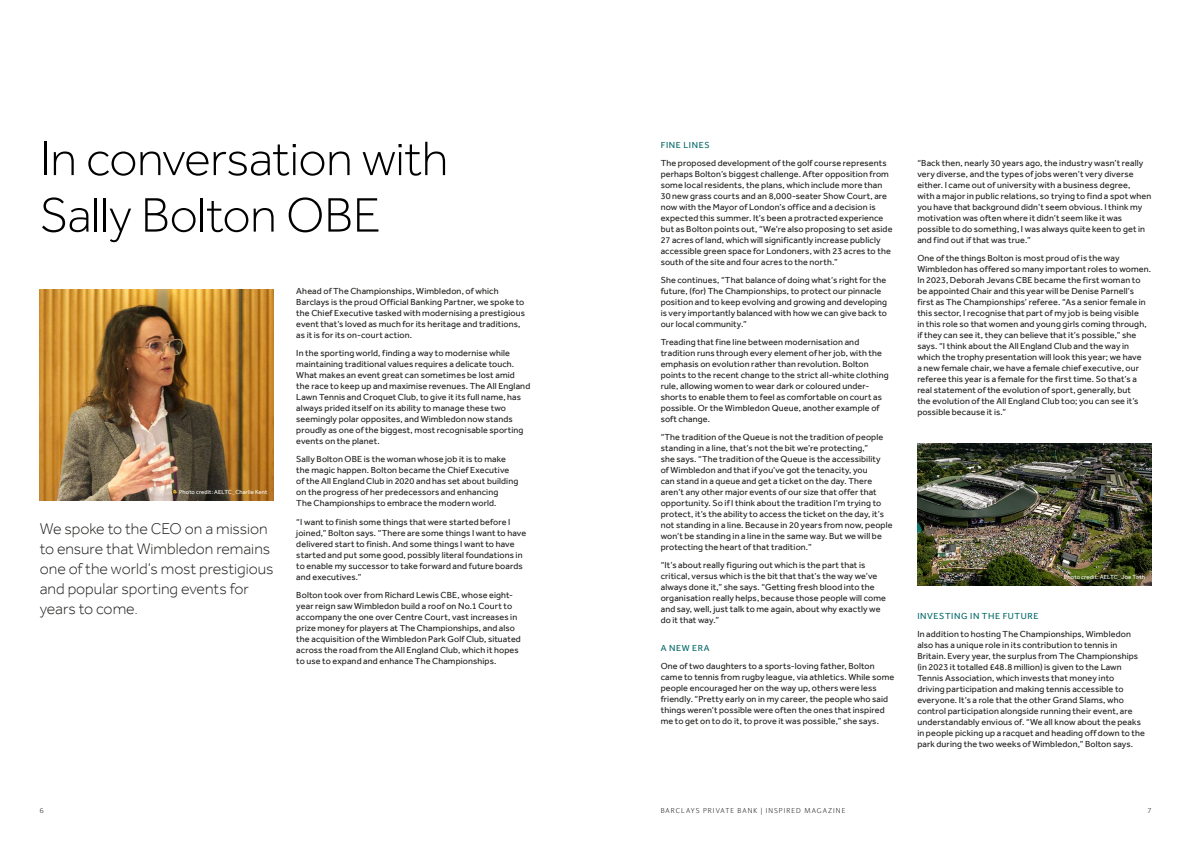
<style>
.page{position:relative;width:1191px;height:842px;background:#fff}
.page>*{position:absolute;margin:0;border:0;box-sizing:border-box;transform-origin:0 0}
.t1{font:300 50px/56.5px "Barclays Effra";letter-spacing:-.01em;color:#000}
.t2{font:300 16px/20px "Barclays Effra";color:#1d1d1b}
.t3{font:9px/11px "Barclays Effra";letter-spacing:.015em;color:#1d1d1b}
.t4{font:9px "Barclays Effra";letter-spacing:.07em;color:#066}
.t5{font:300 7px "Expert Sans";letter-spacing:.15em;color:#1d1d1b}
.t6{font:6px "Barclays Effra";letter-spacing:.015em;color:#fff}
</style>
<div class="page">
<img style="left:40px;top:289px;width:234px;height:211px">
<img style="left:917px;top:443px;width:234px;height:142px">
<h1 class="t1" style="left:40px;top:130px;width:410px">In conversation with<br>Sally Bolton OBE</h1>
<p class="t6" style="left:179px;top:488px;width:90px">Photo credit: AELTC_Charlie Kent</p>
<h2 class="t2" style="left:40px;top:518px;width:235px">We spoke to the CEO on a mission to ensure that Wimbledon remains one of the world’s most prestigious and popular sporting events for years to come.</h2>
<p class="t3" style="left:296px;top:286px;width:230px">Ahead of The Championships, Wimbledon, of which Barclays is the proud Official Banking Partner, we spoke to the Chief Executive tasked with modernising a prestigious event that’s loved as much for its heritage and traditions, as it is for its on-court action.</p>
<p class="t3" style="left:296px;top:348px;width:235px">In the sporting world, finding a way to modernise while maintaining traditional values requires a delicate touch.<br>What makes an event great can sometimes be lost amid the race to keep up and maximise revenues. The All England Lawn Tennis and Croquet Club, to give it its full name, has always prided itself on its ability to manage these two seemingly polar opposites, and Wimbledon now stands proudly as one of the biggest, most recognisable sporting events on the planet.</p>
<p class="t3" style="left:296px;top:454px;width:223px">Sally Bolton OBE is the woman whose job it is to make the magic happen. Bolton became the Chief Executive of the All England Club in 2020 and has set about building on the progress of her predecessors and enhancing<br>The Championships to embrace the modern world.</p>
<p class="t3" style="left:296px;top:516px;width:231px">“I want to finish some things that were started before I joined,” Bolton says. “There are some things I want to have delivered start to finish. And some things I want to have started and put some good, possibly literal foundations in to enable my successor to take forward and future boards and executives.”</p>
<p class="t3" style="left:296px;top:589px;width:226px">Bolton took over from Richard Lewis CBE, whose eight&shy;year reign saw Wimbledon build a roof on No.1 Court to accompany the one over Centre Court, vast increases in prize money for players at The Championships, and also the acquisition of the Wimbledon Park Golf Club, situated across the road from the All England Club, which it hopes to use to expand and enhance The Championships.</p>
<p class="t4" style="left:660px;top:139px;width:51px">FINE LINES</p>
<p class="t3" style="left:660px;top:157px;width:233px">The proposed development of the golf course represents perhaps Bolton’s biggest challenge. After opposition from some local residents, the plans, which include more than 30 new grass courts and an 8,000-seater Show Court, are now with the Mayor of London’s office and a decision is expected this summer. It’s been a protracted experience but as Bolton points out, “We’re also proposing to set aside 27 acres of land, which will significantly increase publicly accessible green space for Londoners, with 23 acres to the south of the site and four acres to the north.”</p>
<p class="t3" style="left:660px;top:274px;width:228px">She continues, “That balance of doing what’s right for the future, (for) The Championships, to protect our pinnacle position and to keep evolving and growing and developing is very importantly balanced with how we can give back to our local community.”</p>
<p class="t3" style="left:660px;top:336px;width:229px">Treading that fine line between modernisation and tradition runs through every element of her job, with the emphasis on evolution rather than revolution. Bolton points to the recent change to the strict all-white clothing rule, allowing women to wear dark or coloured under&shy;shorts to enable them to feel as comfortable on court as possible. Or the Wimbledon Queue, another example of soft change.</p>
<p class="t3" style="left:660px;top:431px;width:233px">“The tradition of the Queue is not the tradition of people standing in a line, that’s not the bit we’re protecting,”<br>she says. “The tradition of the Queue is the accessibility<br>of Wimbledon and that if you’ve got the tenacity, you<br>can stand in a queue and get a ticket on the day. There aren’t any other major events of our size that offer that opportunity. So if I think about the tradition I’m trying to protect, it’s the ability to access the ticket on the day, it’s not standing in a line. Because in 20 years from now, people won’t be standing in a line in the same way. But we will be protecting the heart of that tradition.”</p>
<p class="t3" style="left:660px;top:559px;width:227px">“It’s about really figuring out which is the part that is critical, versus which is the bit that that’s the way we’ve always done it,” she says. “Getting fresh blood into the organisation really helps, because those people will come and say, well, just talk to me again, about why exactly we do it that way.”</p>
<p class="t4" style="left:660px;top:643px;width:50px">A NEW ERA</p>
<p class="t3" style="left:660px;top:661px;width:235px">One of two daughters to a sports-loving father, Bolton came to tennis from rugby league, via athletics. While some people encouraged her on the way up, others were less friendly. “Pretty early on in my career, the people who said things weren’t possible were often the ones that inspired me to get on to do it, to prove it was possible,” she says.</p>
<p class="t3" style="left:917px;top:157px;width:235px">“Back then, nearly 30 years ago, the industry wasn’t really very diverse, and the types of jobs weren’t very diverse either. I came out of university with a business degree,<br>with a major in public relations, so trying to find a spot when you have that background didn’t seem obvious. I think my motivation was often where it didn’t seem like it was possible to do something, I was always quite keen to get in and find out if that was true.”</p>
<p class="t3" style="left:917px;top:252px;width:235px">One of the things Bolton is most proud of is the way Wimbledon has offered so many important roles to women.<br>In 2023, Deborah Jevans CBE became the first woman to be appointed Chair and this year will be Denise Parnell’s first as The Championships’ referee. “As a senior female in this sector, I recognise that part of my job is being visible<br>in this role so that women and young girls coming through, if they can see it, they can believe that it’s possible,” she says. “I think about the All England Club and the way in which the trophy presentation will look this year; we have<br>a new female chair, we have a female chief executive, our referee this year is a female for the first time. So that’s a real statement of the evolution of sport, generally, but<br>the evolution of the All England Club too; you can see it’s possible because it is.”</p>
<p class="t6" style="left:1064px;top:573px;width:83px">Photo credit: AELTC_Joe Toth</p>
<p class="t4" style="left:917px;top:611px;width:123px">INVESTING IN THE FUTURE</p>
<p class="t3" style="left:917px;top:629px;width:229px">In addition to hosting The Championships, Wimbledon also has a unique role in its contribution to tennis in Britain. Every year, the surplus from The Championships (in 2023 it totalled £48.8 million) is given to the Lawn Tennis Association, which invests that money into<br>driving participation and making tennis accessible to everyone. It’s a role that the other Grand Slams, who control participation alongside running their event, are understandably envious of. “We all know about the peaks in people picking up a racquet and heading off down to the park during the two weeks of Wimbledon,” Bolton says.</p>
<p class="t5" style="left:40px;top:806px;width:5px">6</p>
<p class="t5" style="left:660px;top:806px;width:186px">BARCLAYS PRIVATE BANK | INSPIRED MAGAZINE</p>
<p class="t5" style="left:1147px;top:806px;width:5px">7</p>
</div>
